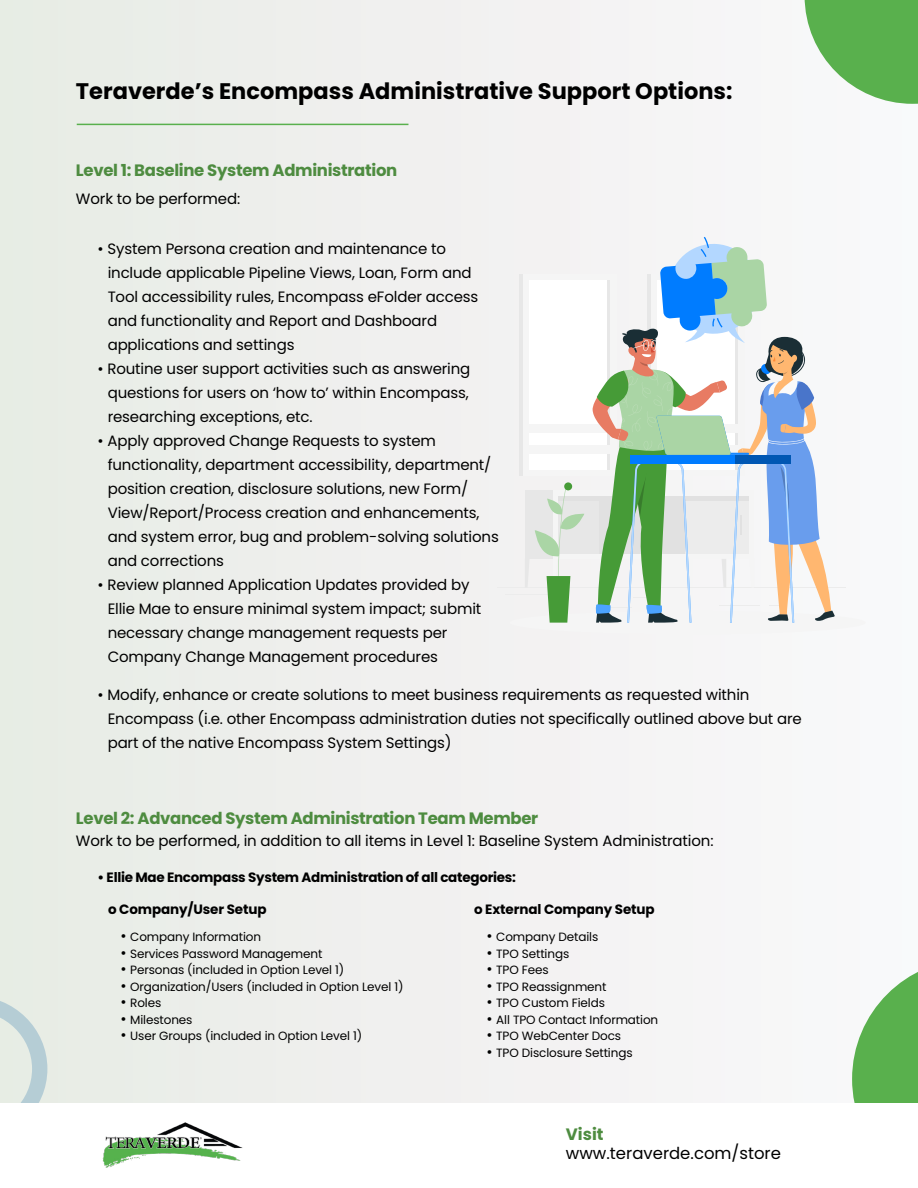
<style>
.page{position:relative;width:918px;height:1188px;background:#fff}
.page>*{position:absolute;margin:0;border:0;box-sizing:border-box;transform-origin:0 0}
.t1{font:700 22.5px "Poppins";color:#000}
.t2{font:700 16.5px "Poppins";letter-spacing:-.02em;color:#4e8c40}
.t3{font:16.5px "Poppins";color:#000}
.t4{font:15px/24px "Poppins";letter-spacing:-.01em;color:#000}
.t5{font:700 13.5px "Poppins";letter-spacing:-.02em;color:#000}
.t6{font:12px "Poppins";letter-spacing:-.01em;color:#000}
.s1{font-size:15px}
</style>
<div class="page">
<svg style="left:805px;top:0;width:113px;height:104px"></svg>
<svg style="left:852px;top:959px;width:66px;height:144px"></svg>
<svg style="left:0;top:996px;width:47px;height:107px;background:#d6e2df"></svg>
<hr style="left:77px;top:124px;width:331px;height:1px;background:#59b04d">
<img style="left:102px;top:1122px;width:141px;height:46px">
<hr style="left:497px;top:587px;width:349px;height:1px;background:#ececec">
<hr style="left:506px;top:595px;width:56px;height:1px;background:#ececec">
<div style="left:520px;top:275px;width:93px;height:201px;background:#e7e7e7"></div>
<div style="left:523px;top:275px;width:93px;height:201px;background:#f5f5f5"></div>
<div style="left:530px;top:281px;width:80px;height:189px;background:#fff"></div>
<div style="left:526px;top:445px;width:88px;height:8px;background:#f5f5f5"></div>
<div style="left:526px;top:424px;width:88px;height:8px;background:#f5f5f5"></div>
<div style="left:558px;top:496px;width:127px;height:57px;background:#e7e7e7"></div>
<hr style="left:558px;top:496px;width:191px;height:4px;background:#e1e1e1">
<div style="left:510px;top:611px;width:356px;height:23px;background:#f5f5f5;border-radius:50%"></div>
<svg style="left:593px;top:237px;width:242px;height:386px"></svg>
<div style="left:564px;top:482px;width:8px;height:8px;background:#469b37;border-radius:50%"></div>
<svg style="left:525px;top:487px;width:59px;height:136px"></svg>
<h1 class="t1" style="left:76px;top:78px;width:658px">Teraverde’s Encompass Administrative Support Options:</h1>
<p class="t2" style="left:76px;top:161px;width:323px">Level 1: Baseline System Administration</p>
<p class="t4" style="left:76px;top:187px;width:166px">Work to be performed:</p>
<p class="t4" style="left:108px;top:237px;width:372px;text-indent:-10px">• System Persona creation and maintenance to include applicable Pipeline Views, Loan, Form and Tool accessibility rules, Encompass eFolder access and functionality and Report and Dashboard applications and settings</p>
<p class="t4" style="left:108px;top:357px;width:364px;text-align:justify;text-indent:-10px">• Routine user support activities such as answering questions for users on ‘how to’ within Encompass, researching exceptions, etc.</p>
<p class="t4" style="left:108px;top:429px;width:393px;text-indent:-10px">• Apply approved Change Requests to system functionality, department accessibility, department/ position creation, disclosure solutions, new Form/ View/Report/Process creation and enhancements, and system error, bug and problem-solving solutions and corrections</p>
<p class="t4" style="left:108px;top:573px;width:375px;text-indent:-10px">• Review planned Application Updates provided by Ellie Mae to ensure minimal system impact; submit necessary change management requests per Company Change Management procedures</p>
<p class="t4" style="left:108px;top:683px;width:696px;text-indent:-10px">• Modify, enhance or create solutions to meet business requirements as requested within<br>Encompass (i.e. other Encompass administration duties not specifically outlined above but are part of the native Encompass System Settings)</p>
<p class="t2" style="left:76px;top:809px;width:464px">Level 2: Advanced System Administration Team Member</p>
<p class="t4" style="left:76px;top:829px;width:639px">Work to be performed, in addition to all items in Level 1: Baseline System Administration:</p>
<p class="t5" style="left:98px;top:869px;width:420px">• Ellie Mae Encompass System Administration of all categories:</p>
<p class="t5" style="left:108px;top:901px;width:160px">o Company/User Setup</p>
<p class="t5" style="left:474px;top:901px;width:182px">o External Company Setup</p>
<p class="t6" style="left:120px;top:930px;width:142px"><span class="s1">•</span> Company Information</p>
<p class="t6" style="left:120px;top:947px;width:204px"><span class="s1">•</span> Services Password Management</p>
<p class="t6" style="left:120px;top:963px;width:226px"><span class="s1">•</span> Personas (included in Option Level 1)</p>
<p class="t6" style="left:120px;top:980px;width:285px"><span class="s1">•</span> Organization/Users (included in Option Level 1)</p>
<p class="t6" style="left:120px;top:996px;width:43px"><span class="s1">•</span> Roles</p>
<p class="t6" style="left:120px;top:1013px;width:74px"><span class="s1">•</span> Milestones</p>
<p class="t6" style="left:120px;top:1029px;width:243px"><span class="s1">•</span> User Groups (included in Option Level 1)</p>
<p class="t6" style="left:486px;top:930px;width:113px"><span class="s1">•</span> Company Details</p>
<p class="t6" style="left:486px;top:947px;width:84px"><span class="s1">•</span> TPO Settings</p>
<p class="t6" style="left:486px;top:963px;width:64px"><span class="s1">•</span> TPO Fees</p>
<p class="t6" style="left:486px;top:980px;width:122px"><span class="s1">•</span> TPO Reassignment</p>
<p class="t6" style="left:486px;top:996px;width:120px"><span class="s1">•</span> TPO Custom Fields</p>
<p class="t6" style="left:486px;top:1013px;width:173px"><span class="s1">•</span> All TPO Contact Information</p>
<p class="t6" style="left:486px;top:1029px;width:136px"><span class="s1">•</span> TPO WebCenter Docs</p>
<p class="t6" style="left:486px;top:1046px;width:148px"><span class="s1">•</span> TPO Disclosure Settings</p>
<p class="t2" style="left:566px;top:1124px;width:39px">Visit</p>
<p class="t3" style="left:566px;top:1144px;width:217px">www.teraverde.com/store</p>
</div>
